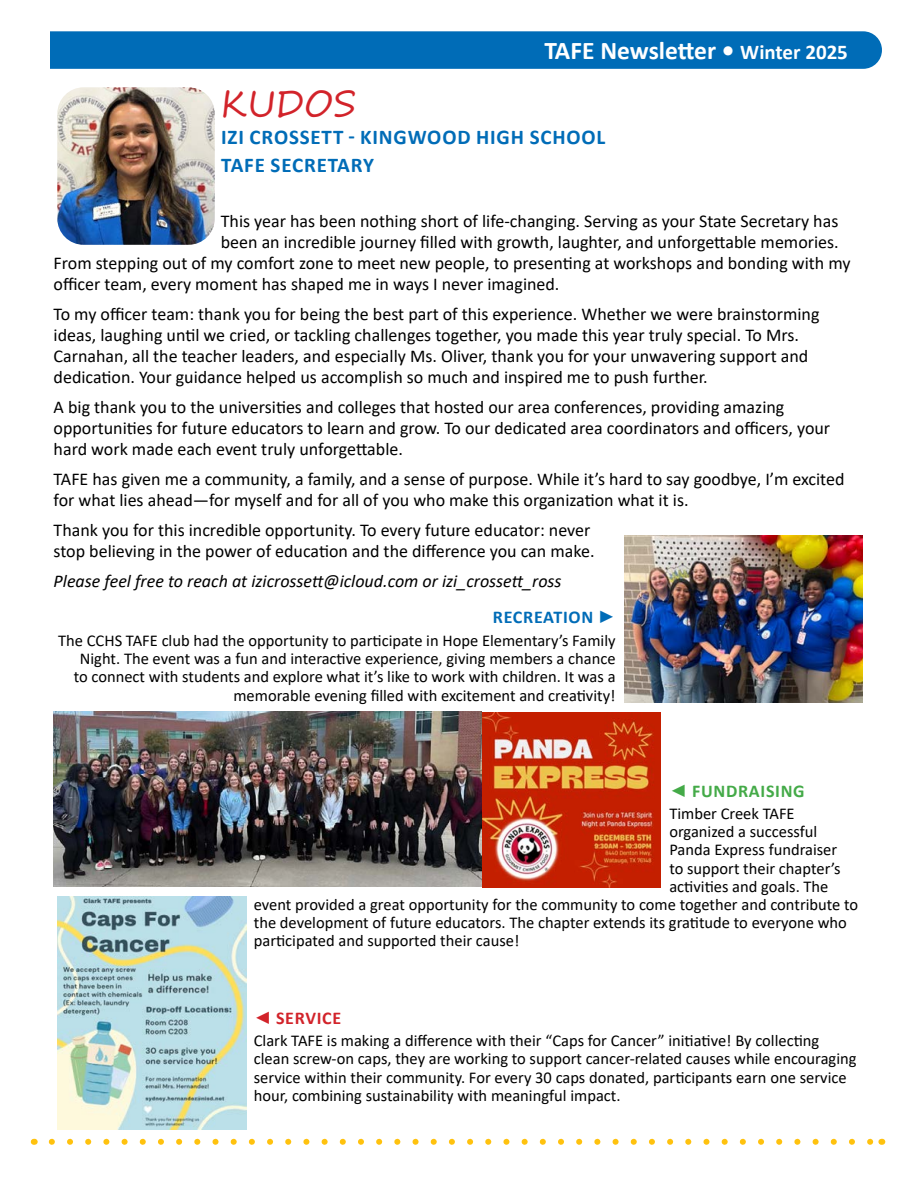
<style>
.page{position:relative;width:918px;height:1188px;background:#fff}
.page>*{position:absolute;margin:0;border:0;box-sizing:border-box;transform-origin:0 0}
.t1{font:36px "Segoe Print";color:#d2232a}
.t2{font:700 25.5px "Calibri";color:#fff}
.t3{font:700 21px/27.6px "Calibri";letter-spacing:.04em;color:#006cb7}
.t4{font:18px/21px "Calibri";color:#000}
.t5{font:italic 18px/36.3px "Calibri";color:#000}
.t6{font:700 18px "Calibri";letter-spacing:.04em;color:#44aa48}
.t7{font:700 18px "Calibri";letter-spacing:.04em;color:#d2232a}
.t8{font:16.5px/18.1px "Calibri";color:#000;text-align:right}
.s1{font-size:21px}
.s2{font-weight:700;font-style:normal;color:#006cb7}
.s3{font-family:"Franklin Gothic";font-style:normal;color:#006cb7}
.s4{font-family:"Franklin Gothic";font-weight:400}
</style>
<div class="page">
<svg style="left:52px;top:1139px;width:820px;height:6px"></svg>
<div style="left:16px;top:31px;width:866px;height:38px;background:#006cb7;border-radius:19px"></div>
<div style="left:6px;top:18px;width:44px;height:69px;background:#fff"></div>
<img style="left:57px;top:87px;width:158px;height:158px">
<img style="left:624px;top:535px;width:238px;height:168px">
<img style="left:54px;top:711px;width:606px;height:177px">
<img style="left:58px;top:897px;width:188px;height:232px">
<h2 class="t2" style="left:544px;top:32px;width:305px">TAFE Newsletter • <span class="s1">Winter 2025</span></h2>
<h1 class="t1" style="left:221px;top:71px;width:137px">KUDOS</h1>
<p class="t3" style="left:221px;top:123px;width:386px">IZI CROSSETT - KINGWOOD HIGH SCHOOL<br>TAFE SECRETARY</p>
<p class="t4" style="left:221px;top:210px;width:619px">This year has been nothing short of life-changing. Serving as your State Secretary has</p>
<p class="t4" style="left:221px;top:231px;width:620px">been an incredible journey filled with growth, laughter, and unforgettable memories.</p>
<p class="t4" style="left:54px;top:252px;width:799px">From stepping out of my comfort zone to meet new people, to presenting at workshops and bonding with my</p>
<p class="t4" style="left:54px;top:273px;width:507px">officer team, every moment has shaped me in ways I never imagined.</p>
<p class="t4" style="left:54px;top:303px;width:767px">To my officer team: thank you for being the best part of this experience. Whether we were brainstorming ideas, laughing until we cried, or tackling challenges together, you made this year truly special. To Mrs.<br>Carnahan, all the teacher leaders, and especially Ms. Oliver, thank you for your unwavering support and dedication. Your guidance helped us accomplish so much and inspired me to push further.</p>
<p class="t4" style="left:54px;top:396px;width:778px">A big thank you to the universities and colleges that hosted our area conferences, providing amazing opportunities for future educators to learn and grow. To our dedicated area coordinators and officers, your hard work made each event truly unforgettable.</p>
<p class="t4" style="left:54px;top:468px;width:792px">TAFE has given me a community, a family, and a sense of purpose. While it’s hard to say goodbye, I’m excited for what lies ahead—for myself and for all of you who make this organization what it is.</p>
<p class="t4" style="left:54px;top:519px;width:542px">Thank you for this incredible opportunity. To every future educator: never stop believing in the power of education and the difference you can make.</p>
<p class="t5" style="left:493px;top:562px;width:124px;text-indent:-439px">Please feel free to reach at izicrossett@icloud.com or izi_crossett_ross<br><span class="s2">RECREATION</span> <span class="s3">►</span></p>
<p class="t8" style="left:58px;top:631px;width:559px">The CCHS TAFE club had the opportunity to participate in Hope Elementary’s Family Night. The event was a fun and interactive experience, giving members a chance<br>to connect with students and explore what it’s like to work with children. It was a memorable evening filled with excitement and creativity!</p>
<p class="t6" style="left:669px;top:778px;width:137px"><span class="s4">◄</span> FUNDRAISING</p>
<p class="t8" style="left:669px;top:804px;width:127px">Timber Creek TAFE</p>
<p class="t8" style="left:669px;top:822px;width:149px">organized a successful</p>
<p class="t8" style="left:669px;top:840px;width:169px">Panda Express fundraiser</p>
<p class="t8" style="left:669px;top:859px;width:173px">to support their chapter’s</p>
<p class="t8" style="left:669px;top:877px;width:161px">activities and goals. The</p>
<p class="t8" style="left:254px;top:895px;width:606px">event provided a great opportunity for the community to come together and contribute to</p>
<p class="t8" style="left:254px;top:913px;width:595px">the development of future educators. The chapter extends its gratitude to everyone who</p>
<p class="t8" style="left:254px;top:931px;width:267px">participated and supported their cause!</p>
<p class="t7" style="left:254px;top:1005px;width:89px"><span class="s4">◄</span> SERVICE</p>
<p class="t8" style="left:254px;top:1031px;width:604px;text-align:left">Clark TAFE is making a difference with their “Caps for Cancer” initiative! By collecting clean screw-on caps, they are working to support cancer-related causes while encouraging service within their community. For every 30 caps donated, participants earn one service hour, combining sustainability with meaningful impact.</p>
</div>
